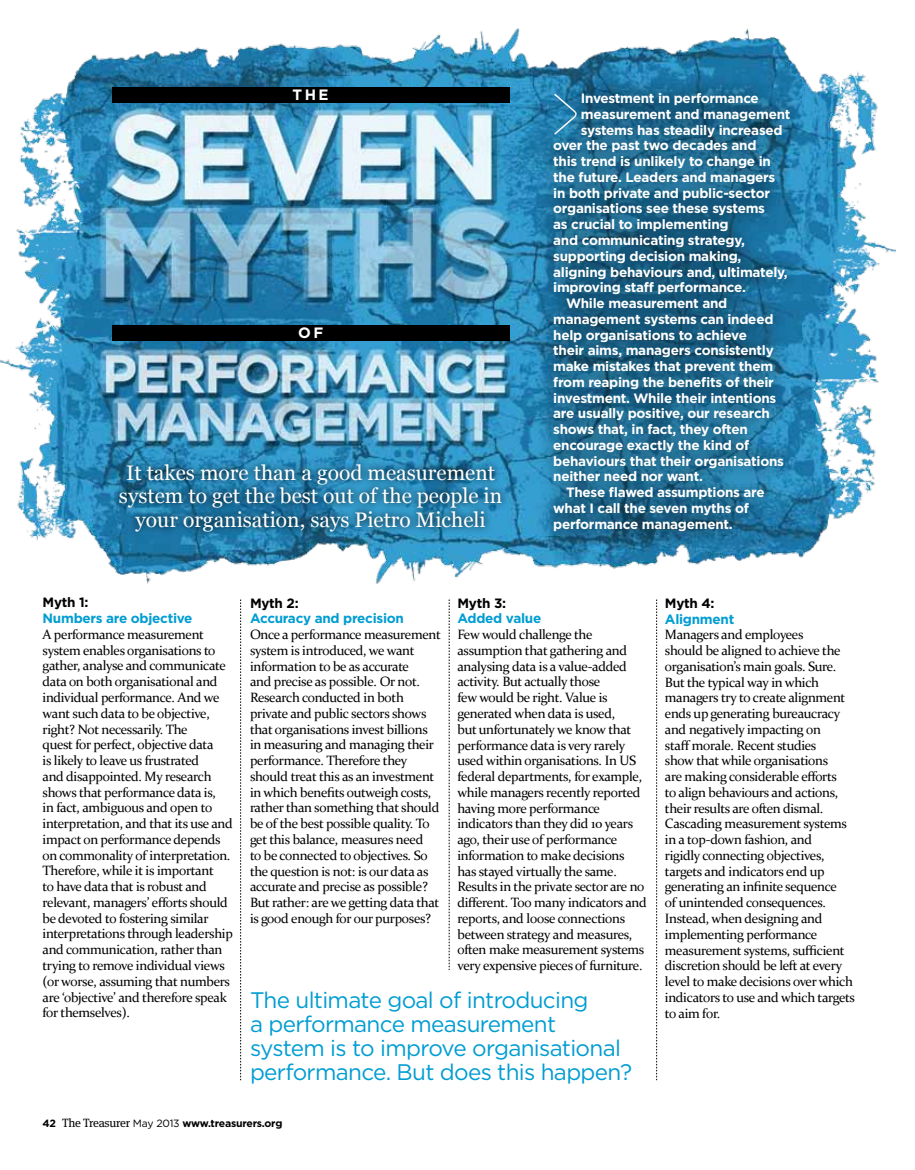
<style>
.page{position:relative;width:915px;height:1170px;background:#fff}
.page>*{position:absolute;margin:0;border:0;box-sizing:border-box;transform-origin:0 0}
.t1{font:22.5px/24px "Gotham";letter-spacing:-.03em;color:#009dd2}
.t2{font:21px/23.7px "Georgia";color:#fff;text-align:center}
.t3{font:700 15px "Gotham";color:#fff}
.t4{font:13.5px/15.8px "Constantia";letter-spacing:-.025em;color:#000}
.t5{font:700 13.5px "Gotham";letter-spacing:-.02em;color:#fff}
.t6{font:700 13.5px "Gotham";letter-spacing:-.02em;color:#009dd2}
.t7{font:700 13.5px "Gotham";letter-spacing:-.02em;color:#000}
.t8{font:700 10.5px "Gotham";letter-spacing:-.025em;color:#000}
.s1{font-family:"Meta Serif";font-weight:400;font-size:12px}
.s2{font-weight:400}
</style>
<div class="page">
<svg style="left:449px;top:599px;width:1px;height:370px"></svg>
<svg style="left:656px;top:599px;width:1px;height:481px"></svg>
<img style="left:0;top:28px;width:895px;height:556px">
<svg style="left:112px;top:456px;width:396px;height:83px;background:#22749e"></svg>
<svg style="left:535px;top:76px;width:271px;height:472px;background:#1d678e"></svg>
<svg style="left:240px;top:599px;width:1px;height:481px"></svg>
<div style="left:112px;top:87px;width:397px;height:16px;background:#000"></div>
<div style="left:112px;top:325px;width:397px;height:16px;background:#000"></div>
<p class="t3" style="left:292px;top:85px;width:37px">the</p>
<p class="t3" style="left:298px;top:323px;width:27px">of</p>
<h2 class="t2" style="left:119px;top:460px;width:384px">It takes more than a good measurement system to get the best out of the people in your organisation, says Pietro Micheli</h2>
<p class="t5" style="left:580px;top:90px;width:179px">Investment in performance</p>
<p class="t5" style="left:580px;top:106px;width:211px">measurement and management</p>
<p class="t5" style="left:580px;top:122px;width:203px">systems has steadily increased</p>
<p class="t5" style="left:553px;top:137px;width:205px">over the past two decades and</p>
<p class="t5" style="left:553px;top:153px;width:219px">this trend is unlikely to change in</p>
<p class="t5" style="left:553px;top:169px;width:223px">the future. Leaders and managers</p>
<p class="t5" style="left:553px;top:185px;width:218px">in both private and public-sector</p>
<p class="t5" style="left:553px;top:200px;width:213px">organisations see these systems</p>
<p class="t5" style="left:553px;top:216px;width:177px">as crucial to implementing</p>
<p class="t5" style="left:553px;top:232px;width:193px">and communicating strategy,</p>
<p class="t5" style="left:553px;top:248px;width:189px">supporting decision making,</p>
<p class="t5" style="left:553px;top:263px;width:236px">aligning behaviours and, ultimately,</p>
<p class="t5" style="left:553px;top:279px;width:194px">improving staff performance.</p>
<p class="t5" style="left:566px;top:295px;width:163px">While measurement and</p>
<p class="t5" style="left:553px;top:311px;width:222px">management systems can indeed</p>
<p class="t5" style="left:553px;top:326px;width:195px">help organisations to achieve</p>
<p class="t5" style="left:553px;top:342px;width:222px">their aims, managers consistently</p>
<p class="t5" style="left:553px;top:358px;width:221px">make mistakes that prevent them</p>
<p class="t5" style="left:553px;top:374px;width:222px">from reaping the benefits of their</p>
<p class="t5" style="left:553px;top:389px;width:224px">investment. While their intentions</p>
<p class="t5" style="left:553px;top:405px;width:218px">are usually positive, our research</p>
<p class="t5" style="left:553px;top:421px;width:196px">shows that, in fact, they often</p>
<p class="t5" style="left:553px;top:437px;width:197px">encourage exactly the kind of</p>
<p class="t5" style="left:553px;top:452px;width:232px">behaviours that their organisations</p>
<p class="t5" style="left:553px;top:468px;width:151px">neither need nor want.</p>
<p class="t5" style="left:566px;top:484px;width:200px">These flawed assumptions are</p>
<p class="t5" style="left:553px;top:500px;width:197px">what I call the seven myths of</p>
<p class="t5" style="left:553px;top:515px;width:181px">performance management.</p>
<p class="t7" style="left:43px;top:594px;width:47px">Myth 1:</p>
<p class="t6" style="left:43px;top:610px;width:151px">Numbers are objective</p>
<p class="t4" style="left:43px;top:625px;width:192px">A performance measurement system enables organisations to gather, analyse and communicate data on both organisational and individual performance. And we want such data to be objective, right? Not necessarily. The<br>quest for perfect, objective data<br>is likely to leave us frustrated<br>and disappointed. My research shows that performance data is,<br>in fact, ambiguous and open to interpretation, and that its use and impact on performance depends on commonality of interpretation.<br>Therefore, while it is important<br>to have data that is robust and relevant, managers’ efforts should be devoted to fostering similar interpretations through leadership and communication, rather than trying to remove individual views (or worse, assuming that numbers are ‘objective’ and therefore speak for themselves).</p>
<p class="t7" style="left:250px;top:594px;width:50px">Myth 2:</p>
<p class="t6" style="left:250px;top:610px;width:155px">Accuracy and precision</p>
<p class="t4" style="left:250px;top:626px;width:192px">Once a performance measurement system is introduced, we want information to be as accurate<br>and precise as possible. Or not.<br>Research conducted in both private and public sectors shows that organisations invest billions in measuring and managing their performance. Therefore they should treat this as an investment in which benefits outweigh costs, rather than something that should be of the best possible quality. To get this balance, measures need<br>to be connected to objectives. So the question is not: is our data as accurate and precise as possible?<br>But rather: are we getting data that is good enough for our purposes?</p>
<p class="t7" style="left:457px;top:594px;width:50px">Myth 3:</p>
<p class="t6" style="left:457px;top:610px;width:85px">Added value</p>
<p class="t4" style="left:457px;top:626px;width:191px">Few would challenge the assumption that gathering and analysing data is a value-added activity. But actually those<br>few would be right. Value is generated when data is used,<br>but unfortunately we know that performance data is very rarely used within organisations. In US federal departments, for example, while managers recently reported having more performance indicators than they did 10 years ago, their use of performance information to make decisions has stayed virtually the same.<br>Results in the private sector are no different. Too many indicators and reports, and loose connections between strategy and measures, often make measurement systems very expensive pieces of furniture.</p>
<h1 class="t1" style="left:250px;top:987px;width:383px">The ultimate goal of introducing<br>a performance measurement system is to improve organisational performance. But does this happen?</h1>
<p class="t8" style="left:43px;top:1117px;width:241px">42 <span class="s1">The Treasurer</span> <span class="s2">May 2013</span> www.treasurers.org</p>
<p class="t7" style="left:664px;top:594px;width:51px">Myth 4:</p>
<p class="t6" style="left:664px;top:610px;width:71px">Alignment</p>
<p class="t4" style="left:664px;top:626px;width:191px">Managers and employees<br>should be aligned to achieve the organisation’s main goals. Sure.<br>But the typical way in which managers try to create alignment ends up generating bureaucracy and negatively impacting on<br>staff morale. Recent studies<br>show that while organisations<br>are making considerable efforts<br>to align behaviours and actions, their results are often dismal.<br>Cascading measurement systems in a top-down fashion, and<br>rigidly connecting objectives, targets and indicators end up generating an infinite sequence<br>of unintended consequences.<br>Instead, when designing and implementing performance measurement systems, sufficient discretion should be left at every level to make decisions over which indicators to use and which targets to aim for.</p>
</div>
